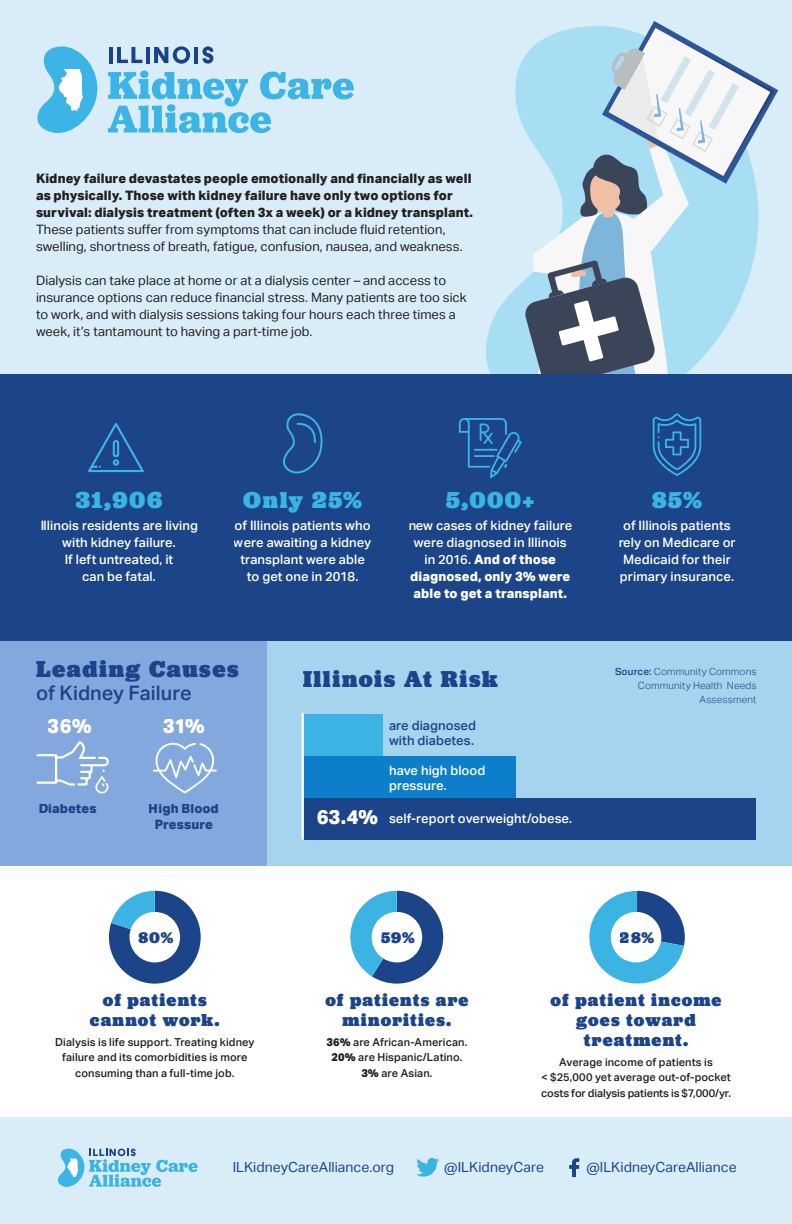
<style>
.page{position:relative;width:792px;height:1224px;background:#fff}
.page>*{position:absolute;margin:0;border:0;box-sizing:border-box;transform-origin:0 0}
.t1{font:900 24px "Jubilat";letter-spacing:.06em;color:#1b4489}
.t2{font:900 24px "Jubilat";letter-spacing:.06em;color:#3bb4e4}
.t3{font:500 20px "Aktiv Grotesk";letter-spacing:.005em;color:#1b4489}
.t4{font:800 20px "Aktiv Grotesk";color:#fff}
.t5{font:900 18px/20px "Jubilat";letter-spacing:.06em;color:#1b4489;text-align:center}
.t6{font:900 16px "Jubilat";color:#1b4489}
.t7{font:14px "Aktiv Grotesk";letter-spacing:.005em;color:#1b4489}
.t8{font:500 13px/17px "Aktiv Grotesk";letter-spacing:.005em;color:#fff;text-align:center}
.t9{font:13px/17px "Aktiv Grotesk";letter-spacing:.005em;color:#231f20}
.t10{font:800 13px/17px "Aktiv Grotesk";letter-spacing:.005em;color:#231f20}
.t11{font:800 13px/15.6px "Aktiv Grotesk";letter-spacing:.005em;color:#1b4489;text-align:center}
.t12{font:500 13px/15px "Aktiv Grotesk";letter-spacing:.005em;color:#1b4489}
.t13{font:500 11px/15.3px "Aktiv Grotesk";letter-spacing:.01em;color:#231f20;text-align:center}
.t14{font:300 10px/14px "Aktiv Grotesk";letter-spacing:.015em;color:#1b4489;text-align:right}
.s1{font-weight:800}
.s2{font-weight:500}
</style>
<div class="page">
<div style="left:0;top:641px;width:792px;height:224px;background:#a6d4ef"></div>
<div style="left:0;top:641px;width:267px;height:224px;background:#82a8dd"></div>
<div style="left:0;top:0;width:792px;height:390px;background:#d9edf8"></div>
<div style="left:0;top:374px;width:792px;height:267px;background:#1b4489"></div>
<div style="left:0;top:1118px;width:792px;height:106px;background:#d9edf8"></div>
<svg style="left:589px;top:891px;width:96px;height:93px"></svg>
<svg style="left:350px;top:891px;width:93px;height:93px"></svg>
<svg style="left:37px;top:46px;width:61px;height:87px"></svg>
<svg style="left:108px;top:71px;width:246px;height:62px"></svg>
<hr style="left:109px;top:47px;width:4px;height:16px;background:#1a428a">
<svg style="left:117px;top:47px;width:25px;height:16px"></svg>
<hr style="left:146px;top:47px;width:4px;height:16px;background:#1a428a">
<svg style="left:154px;top:46px;width:36px;height:18px"></svg>
<hr style="left:194px;top:47px;width:4px;height:16px;background:#1a428a">
<svg style="left:202px;top:46px;width:11px;height:18px"></svg>
<svg style="left:88px;top:423px;width:56px;height:49px"></svg>
<svg style="left:459px;top:21px;width:319px;height:458px"></svg>
<svg style="left:37px;top:741px;width:72px;height:53px"></svg>
<svg style="left:152px;top:743px;width:65px;height:51px"></svg>
<hr style="left:302px;top:713px;width:2px;height:127px;background:#fff">
<div style="left:304px;top:798px;width:452px;height:42px;background:#1b4489"></div>
<div style="left:304px;top:756px;width:211px;height:42px;background:#0d7eca"></div>
<div style="left:304px;top:714px;width:79px;height:42px;background:#3bb4e4"></div>
<svg style="left:109px;top:891px;width:92px;height:93px"></svg>
<div style="left:130px;top:912px;width:50px;height:50px;background:#fff;border-radius:50%"></div>
<div style="left:372px;top:912px;width:50px;height:50px;background:#fff;border-radius:50%"></div>
<div style="left:611px;top:912px;width:50px;height:50px;background:#fff;border-radius:50%"></div>
<svg style="left:57px;top:1148px;width:141px;height:39px"></svg>
<svg style="left:416px;top:1158px;width:23px;height:19px"></svg>
<svg style="left:569px;top:1158px;width:10px;height:19px"></svg>
<svg style="left:283px;top:413px;width:40px;height:61px"></svg>
<p class="t10" style="left:36px;top:169px;width:439px">Kidney failure devastates people emotionally and financially as well as physically. Those with kidney failure have only two options for survival: dialysis treatment (often 3x a week) or a kidney transplant.</p>
<p class="t9" style="left:36px;top:221px;width:428px">These patients suffer from symptoms that can include fluid retention, swelling, shortness of breath, fatigue, confusion, nausea, and weakness.</p>
<p class="t9" style="left:36px;top:272px;width:432px">Dialysis can take place at home or at a dialysis center – and access to insurance options can reduce financial stress. Many patients are too sick to work, and with dialysis sessions taking four hours each three times a week, it’s tantamount to having a part-time job.</p>
<h1 class="t2" style="left:76px;top:484px;width:88px">31,906</h1>
<p class="t8" style="left:40px;top:517px;width:160px">Illinois residents are living with kidney failure.<br>If left untreated, it<br>can be fatal.</p>
<h1 class="t2" style="left:243px;top:484px;width:120px">Only 25%</h1>
<p class="t8" style="left:234px;top:517px;width:139px">of Illinois patients who were awaiting a kidney transplant were able to get one in 2018.</p>
<h1 class="t2" style="left:446px;top:484px;width:90px">5,000+</h1>
<p class="t8" style="left:408px;top:517px;width:166px">new cases of kidney failure were diagnosed in Illinois in 2016. <span class="s1">And of those diagnosed, only 3% were able to get a transplant.</span></p>
<h1 class="t1" style="left:36px;top:653px;width:204px">Leading Causes</h1>
<h2 class="t3" style="left:36px;top:681px;width:157px">of Kidney Failure</h2>
<h2 class="t4" style="left:48px;top:713px;width:45px">36%</h2>
<h2 class="t4" style="left:163px;top:713px;width:44px">31%</h2>
<p class="t11" style="left:38px;top:801px;width:60px">Diabetes</p>
<p class="t11" style="left:149px;top:801px;width:72px">High Blood<br>Pressure</p>
<h1 class="t1" style="left:303px;top:663px;width:197px">Illinois At Risk</h1>
<h2 class="t4" style="left:316px;top:805px;width:63px">63.4%</h2>
<p class="t12" style="left:389px;top:718px;width:89px">are diagnosed with diabetes.</p>
<p class="t8" style="left:389px;top:763px;width:98px;line-height:15px;text-align:left">have high blood pressure.</p>
<p class="t8" style="left:389px;top:810px;width:185px">self-report overweight/obese.</p>
<h1 class="t2" style="left:652px;top:484px;width:51px">85%</h1>
<p class="t8" style="left:618px;top:517px;width:119px">of Illinois patients rely on Medicare or<br>Medicaid for their primary insurance.</p>
<p class="t14" style="left:615px;top:665px;width:143px"><span class="s2">Source:</span> Community Commons<br>Community Health Needs<br>Assessment</p>
<p class="t6" style="left:138px;top:927px;width:36px">80%</p>
<p class="t6" style="left:381px;top:927px;width:35px">59%</p>
<p class="t6" style="left:620px;top:927px;width:36px">28%</p>
<h3 class="t5" style="left:90px;top:990px;width:131px">of patients cannot work.</h3>
<p class="t13" style="left:55px;top:1035px;width:201px">Dialysis is life support. Treating kidney failure and its comorbidities is more consuming than a full-time job.</p>
<h3 class="t5" style="left:325px;top:990px;width:145px">of patients are minorities.</h3>
<p class="t13" style="left:326px;top:1035px;width:142px"><span class="s1">36%</span> are African-American.<br><span class="s1">20%</span> are Hispanic/Latino.<br><span class="s1">3%</span> are Asian.</p>
<h3 class="t5" style="left:551px;top:990px;width:172px">of patient income goes toward treatment.</h3>
<p class="t13" style="left:541px;top:1055px;width:191px">Average income of patients is<br>&lt; $25,000 yet average out-of-pocket costs for dialysis patients is $7,000/yr.</p>
<p class="t7" style="left:233px;top:1159px;width:163px">ILKidneyCareAlliance.org</p>
<p class="t7" style="left:444px;top:1159px;width:101px">@ILKidneyCare</p>
<p class="t7" style="left:586px;top:1159px;width:152px">@ILKidneyCareAlliance</p>
</div>
